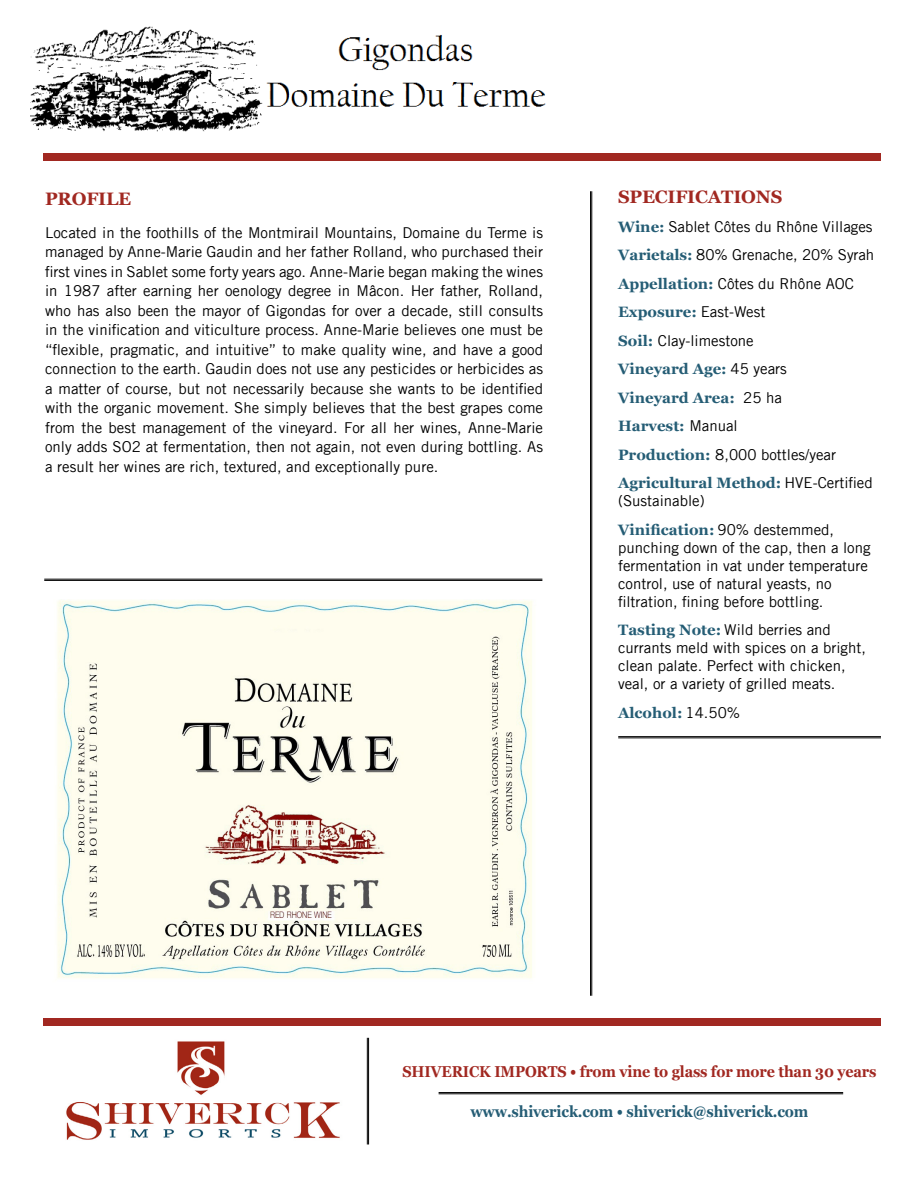
<style>
.page{position:relative;width:918px;height:1188px;background:#fff}
.page>*{position:absolute;margin:0;border:0;box-sizing:border-box;transform-origin:0 0}
.t1{font:700 18px "Georgia";letter-spacing:-.01em;color:#a12821}
.t2{font:700 15.75px "Georgia";letter-spacing:-.01em;color:#a12821;scale:.91 1}
.t3{font:700 15.75px "Georgia";letter-spacing:-.01em;color:#255d75;scale:.91 1}
.t4{font:15px/19.5px "Trade Gothic LT";color:#000;text-align:justify}
.t5{font:700 15px/28.5px "Georgia";color:#255d75}
.s1{font-family:"Georgia";font-weight:700;color:#255d75}
.s2{font-family:"Trade Gothic LT";font-weight:400;color:#000}
</style>
<div class="page">
<img style="left:31px;top:26px;width:515px;height:106px">
<img style="left:57px;top:600px;width:475px;height:378px">
<hr style="left:618px;top:736px;width:263px;height:1px;background:#000">
<hr style="left:618px;top:738px;width:263px;height:1px;background:#000">
<hr style="left:439px;top:1092px;width:404px;height:1px;background:#000">
<hr style="left:439px;top:1094px;width:404px;height:1px;background:#000">
<div style="left:44px;top:153px;width:837px;height:7px;background:#a12821"></div>
<hr style="left:44px;top:579px;width:498px;height:1px;background:#000">
<hr style="left:44px;top:580px;width:498px;height:1px;background:#000">
<div style="left:44px;top:1018px;width:837px;height:7px;background:#a12821"></div>
<img style="left:66px;top:1041px;width:274px;height:99px">
<hr style="left:590px;top:191px;width:1px;height:805px;background:#000">
<hr style="left:592px;top:191px;width:1px;height:805px;background:#000">
<hr style="left:367px;top:1038px;width:1px;height:106px;background:#000">
<hr style="left:368px;top:1038px;width:1px;height:106px;background:#000">
<p class="t1" style="left:45px;top:185px;width:88px">PROFILE</p>
<p class="t4" style="left:45px;top:223px;width:500px">Located in the foothills of the Montmirail Mountains, Domaine du Terme is managed by Anne-Marie Gaudin and her father Rolland, who purchased their first vines in Sablet some forty years ago. Anne-Marie began making the wines in 1987 after earning her oenology degree in Mâcon. Her father, Rolland, who has also been the mayor of Gigondas for over a decade, still consults in the vinification and viticulture process. Anne-Marie believes one must be “flexible, pragmatic, and intuitive” to make quality wine, and have a good connection to the earth. Gaudin does not use any pesticides or herbicides as a matter of course, but not necessarily because she wants to be identified with the organic movement. She simply believes that the best grapes come from the best management of the vineyard. For all her wines, Anne-Marie only adds SO2 at fermentation, then not again, not even during bottling. As a result her wines are rich, textured, and exceptionally pure.</p>
<p class="t1" style="left:618px;top:184px;width:166px">SPECIFICATIONS</p>
<p class="t4" style="left:618px;top:212px;width:258px;line-height:28.5px"><span class="s1">Wine:</span> Sablet Côtes du Rhône Villages <span class="s1">Varietals:</span> 80% Grenache, 20% Syrah <span class="s1">Appellation:</span> Côtes du Rhône AOC</p>
<p class="t5" style="left:618px;top:297px;width:149px">Exposure: <span class="s2">East-West</span></p>
<p class="t4" style="left:618px;top:331px;width:137px"><span class="s1">Soil:</span> Clay-limestone</p>
<p class="t5" style="left:618px;top:354px;width:170px">Vineyard Age: <span class="s2">45 years<br></span>Vineyard Area: <span class="s2">25 ha<br></span>Harvest: <span class="s2">Manual</span></p>
<p class="t4" style="left:618px;top:445px;width:219px"><span class="s1">Production:</span> 8,000 bottles/year</p>
<p class="t5" style="left:618px;top:468px;width:256px">Agricultural Method: <span class="s2">HVE-Certified</span></p>
<p class="t4" style="left:618px;top:491px;width:88px">(Sustainable)</p>
<p class="t5" style="left:618px;top:515px;width:218px">Vinification: <span class="s2">90% destemmed,</span></p>
<p class="t4" style="left:618px;top:538px;width:254px;line-height:18px;text-align:left">punching down of the cap, then a long fermentation in vat under temperature control, use of natural yeasts, no filtration, fining before bottling.</p>
<p class="t4" style="left:618px;top:621px;width:249px;line-height:18px;text-align:left"><span class="s1">Tasting Note:</span> Wild berries and currants meld with spices on a bright, clean palate. Perfect with chicken, veal, or a variety of grilled meats.</p>
<p class="t5" style="left:618px;top:698px;width:124px">Alcohol: <span class="s2">14.50%</span></p>
<p class="t2" style="left:402px;top:1060px;width:523px">SHIVERICK IMPORTS • from vine to glass for more than 30 years</p>
<p class="t3" style="left:470px;top:1100px;width:373px">www.shiverick.com • shiverick@shiverick.com</p>
</div>
